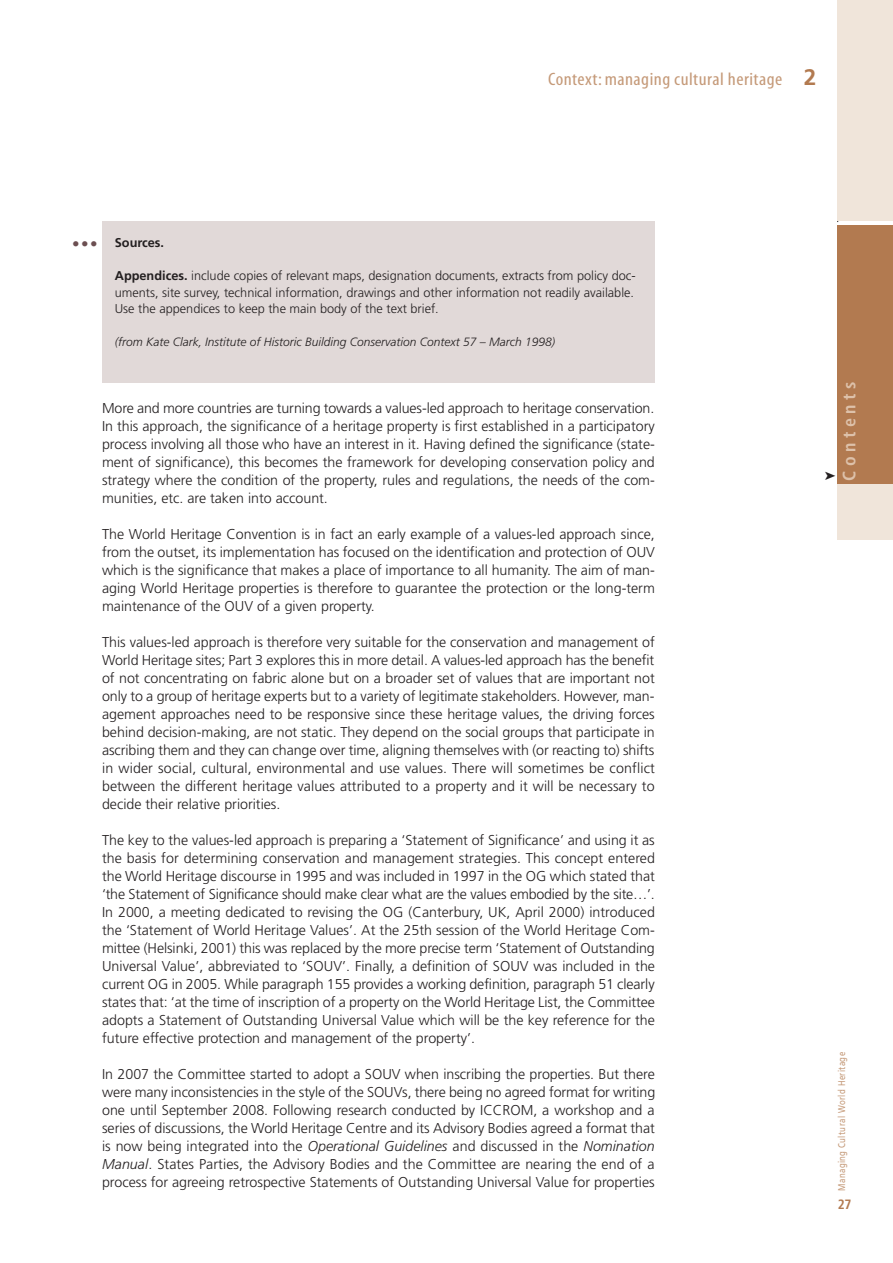
<style>
.page{position:relative;width:893px;height:1263px;background:#fff}
.page>*{position:absolute;margin:0;border:0;box-sizing:border-box;transform-origin:0 0}
.t1{font:condensed 18px "Myriad";letter-spacing:.025em;color:#c59a79;scale:1.1 1}
.t2{font:700 condensed 18px "Frutiger";letter-spacing:.25em;color:#ddc1aa}
.t3{font:15px "Frutiger";color:#6c4f51}
.t4{font:300 14.25px/18px "Frutiger";color:#231f20;text-align:justify}
.t5{font:700 condensed 13.5px "Frutiger";color:#b27a50}
.t6{font:300 12.75px/16.5px "Frutiger";color:#231f20}
.t7{font:700 12.75px "Frutiger";color:#231f20}
.t8{font:italic 300 12px "Frutiger";color:#231f20}
.t9{font:9.75px "Frutiger";letter-spacing:.05em;color:#c59a79;scale:.8 1}
.s1{font-family:"Frutiger";font-weight:700;font-stretch:normal;font-size:22.5px;color:#b27a50}
.s2{font-weight:700}
.s3{font-style:italic}
</style>
<div class="page">
<div style="left:838px;top:225px;width:55px;height:260px;background:#b27a50"></div>
<div style="left:838px;top:485px;width:55px;height:55px;background:#f0e5da"></div>
<div style="left:102px;top:221px;width:553px;height:162px;background:#e1d9d8"></div>
<hr style="left:837px;top:0;width:1px;height:222px;background:#231f20">
<div style="left:838px;top:0;width:55px;height:221px;background:#f0e5da"></div>
<p class="t1" style="left:548px;top:73px;width:245px">Context: managing cultural heritage <span class="s1">2</span></p>
<p class="t3" style="left:72px;top:238px;width:27px">•••</p>
<p class="t7" style="left:115px;top:238px;width:51px">Sources.</p>
<p class="t6" style="left:115px;top:268px;width:522px"><span class="s2">Appendices.</span> include copies of relevant maps, designation documents, extracts from policy doc&shy;uments, site survey, technical information, drawings and other information not readily available.<br>Use the appendices to keep the main body of the text brief.</p>
<p class="t8" style="left:115px;top:337px;width:442px">(from Kate Clark, Institute of Historic Building Conservation Context 57 – March 1998)</p>
<p class="t4" style="left:102px;top:400px;width:554px">More and more countries are turning towards a values-led approach to heritage conservation.<br>In this approach, the significance of a heritage property is first established in a participatory process involving all those who have an interest in it. Having defined the significance (state&shy;ment of significance), this becomes the framework for developing conservation policy and strategy where the condition of the property, rules and regulations, the needs of the com&shy;munities, etc. are taken into account.</p>
<p class="t4" style="left:102px;top:526px;width:554px">The World Heritage Convention is in fact an early example of a values-led approach since, from the outset, its implementation has focused on the identification and protection of OUV which is the significance that makes a place of importance to all humanity. The aim of man&shy;aging World Heritage properties is therefore to guarantee the protection or the long-term maintenance of the OUV of a given property.</p>
<p class="t4" style="left:102px;top:634px;width:554px">This values-led approach is therefore very suitable for the conservation and management of World Heritage sites; Part 3 explores this in more detail. A values-led approach has the benefit of not concentrating on fabric alone but on a broader set of values that are important not only to a group of heritage experts but to a variety of legitimate stakeholders. However, man&shy;agement approaches need to be responsive since these heritage values, the driving forces behind decision-making, are not static. They depend on the social groups that participate in ascribing them and they can change over time, aligning themselves with (or reacting to) shifts in wider social, cultural, environmental and use values. There will sometimes be conflict between the different heritage values attributed to a property and it will be necessary to decide their relative priorities.</p>
<p class="t4" style="left:102px;top:832px;width:554px">The key to the values-led approach is preparing a ‘Statement of Significance’ and using it as the basis for determining conservation and management strategies. This concept entered the World Heritage discourse in 1995 and was included in 1997 in the OG which stated that ‘the Statement of Significance should make clear what are the values embodied by the site…’.<br>In 2000, a meeting dedicated to revising the OG (Canterbury, UK, April 2000) introduced the ‘Statement of World Heritage Values’. At the 25th session of the World Heritage Com&shy;mittee (Helsinki, 2001) this was replaced by the more precise term ‘Statement of Outstanding Universal Value’, abbreviated to ‘SOUV’. Finally, a definition of SOUV was included in the current OG in 2005. While paragraph 155 provides a working definition, paragraph 51 clearly states that: ‘at the time of inscription of a property on the World Heritage List, the Committee adopts a Statement of Outstanding Universal Value which will be the key reference for the future effective protection and management of the property’.</p>
<p class="t4" style="left:102px;top:1066px;width:555px">In 2007 the Committee started to adopt a SOUV when inscribing the properties. But there were many inconsistencies in the style of the SOUVs, there being no agreed format for writing one until September 2008. Following research conducted by ICCROM, a workshop and a series of discussions, the World Heritage Centre and its Advisory Bodies agreed a format that is now being integrated into the <span class="s3">Operational Guidelines</span> and discussed in the <span class="s3">Nomination Manual</span>. States Parties, the Advisory Bodies and the Committee are nearing the end of a process for agreeing retrospective Statements of Outstanding Universal Value for properties</p>
<p class="t2" style="left:842px;top:480px;width:100px;rotate:-90deg">Contents</p>
<p class="t9" style="left:838px;top:1191px;width:175px;rotate:-90deg">Managing Cultural World Heritage</p>
<p class="t5" style="left:838px;top:1199px;width:15px">27</p>
</div>
